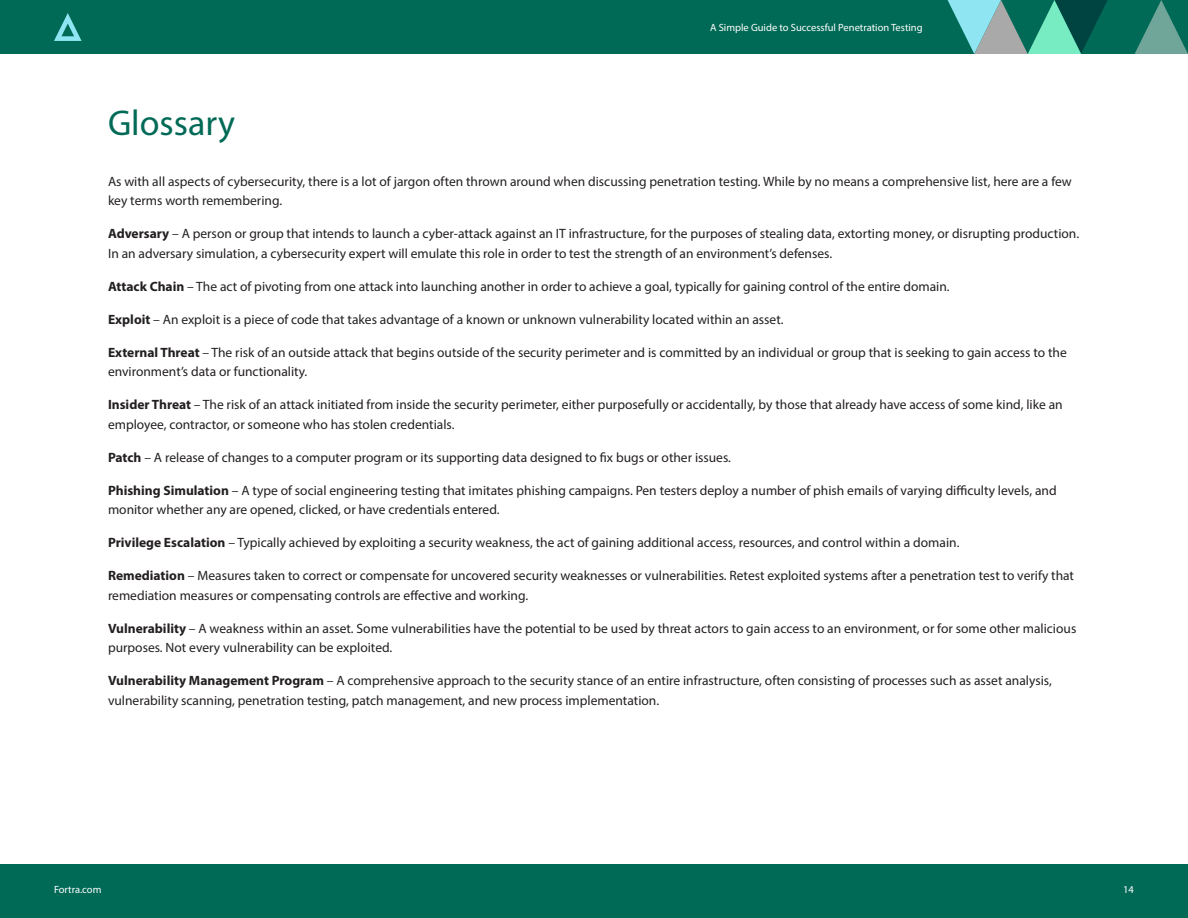
<style>
.page{position:relative;width:1188px;height:918px;background:#fff}
.page>*{position:absolute;margin:0;border:0;box-sizing:border-box;transform-origin:0 0}
.Body_-_Copy{font:36px "Myriad Pro";color:#006a56}
.Body_-_Copy-2{font:13.5px/19.5px "Myriad Pro";color:#231f20}
.t1{font:10.5px "Myriad Pro";color:#fff}
.s1{font-weight:700}
</style>
<div class="page">
<div style="left:0;top:864px;width:1188px;height:54px;background:#006a56"></div>
<div style="left:0;top:0;width:1188px;height:54px;background:#006a56"></div>
<svg style="left:54px;top:13px;width:28px;height:28px"></svg>
<svg style="left:948px;top:0;width:240px;height:54px"></svg>
<p class="t1" style="left:710px;top:21px;width:214px">A Simple Guide to Successful Penetration Testing</p>
<p class="Body_-_Copy" style="left:108px;top:101px;width:129px">Glossary</p>
<p class="Body_-_Copy-2" style="left:108px;top:171px;width:965px">As with all aspects of cybersecurity, there is a lot of jargon often thrown around when discussing penetration testing. While by no means a comprehensive list, here are a few key terms worth remembering.</p>
<p class="Body_-_Copy-2" style="left:108px;top:224px;width:973px"><span class="s1">Adversary</span> – A person or group that intends to launch a cyber-attack against an IT infrastructure, for the purposes of stealing data, extorting money, or disrupting production.<br>In an adversary simulation, a cybersecurity expert will emulate this role in order to test the strength of an environment’s defenses.</p>
<p class="Body_-_Copy-2" style="left:108px;top:276px;width:843px"><span class="s1">Attack Chain</span> – The act of pivoting from one attack into launching another in order to achieve a goal, typically for gaining control of the entire domain.</p>
<p class="Body_-_Copy-2" style="left:108px;top:309px;width:677px"><span class="s1">Exploit</span> – An exploit is a piece of code that takes advantage of a known or unknown vulnerability located within an asset.</p>
<p class="Body_-_Copy-2" style="left:108px;top:342px;width:960px"><span class="s1">External Threat</span> – The risk of an outside attack that begins outside of the security perimeter and is committed by an individual or group that is seeking to gain access to the environment’s data or functionality.</p>
<p class="Body_-_Copy-2" style="left:108px;top:395px;width:956px"><span class="s1">Insider Threat</span> – The risk of an attack initiated from inside the security perimeter, either purposefully or accidentally, by those that already have access of some kind, like an employee, contractor, or someone who has stolen credentials.</p>
<p class="Body_-_Copy-2" style="left:108px;top:447px;width:625px"><span class="s1">Patch</span> – A release of changes to a computer program or its supporting data designed to fix bugs or other issues.</p>
<p class="Body_-_Copy-2" style="left:108px;top:480px;width:950px"><span class="s1">Phishing Simulation</span> – A type of social engineering testing that imitates phishing campaigns. Pen testers deploy a number of phish emails of varying difficulty levels, and monitor whether any are opened, clicked, or have credentials entered.</p>
<p class="Body_-_Copy-2" style="left:108px;top:533px;width:853px"><span class="s1">Privilege Escalation</span> – Typically achieved by exploiting a security weakness, the act of gaining additional access, resources, and control within a domain.</p>
<p class="Body_-_Copy-2" style="left:108px;top:566px;width:968px"><span class="s1">Remediation</span> – Measures taken to correct or compensate for uncovered security weaknesses or vulnerabilities. Retest exploited systems after a penetration test to verify that remediation measures or compensating controls are effective and working.</p>
<p class="Body_-_Copy-2" style="left:108px;top:618px;width:970px"><span class="s1">Vulnerability</span> – A weakness within an asset. Some vulnerabilities have the potential to be used by threat actors to gain access to an environment, or for some other malicious purposes. Not every vulnerability can be exploited.</p>
<p class="Body_-_Copy-2" style="left:108px;top:671px;width:945px"><span class="s1">Vulnerability Management Program</span> – A comprehensive approach to the security stance of an entire infrastructure, often consisting of processes such as asset analysis, vulnerability scanning, penetration testing, patch management, and new process implementation.</p>
<p class="t1" style="left:54px;top:883px;width:49px">Fortra.com</p>
<p class="t1" style="left:1123px;top:883px;width:12px">14</p>
</div>
